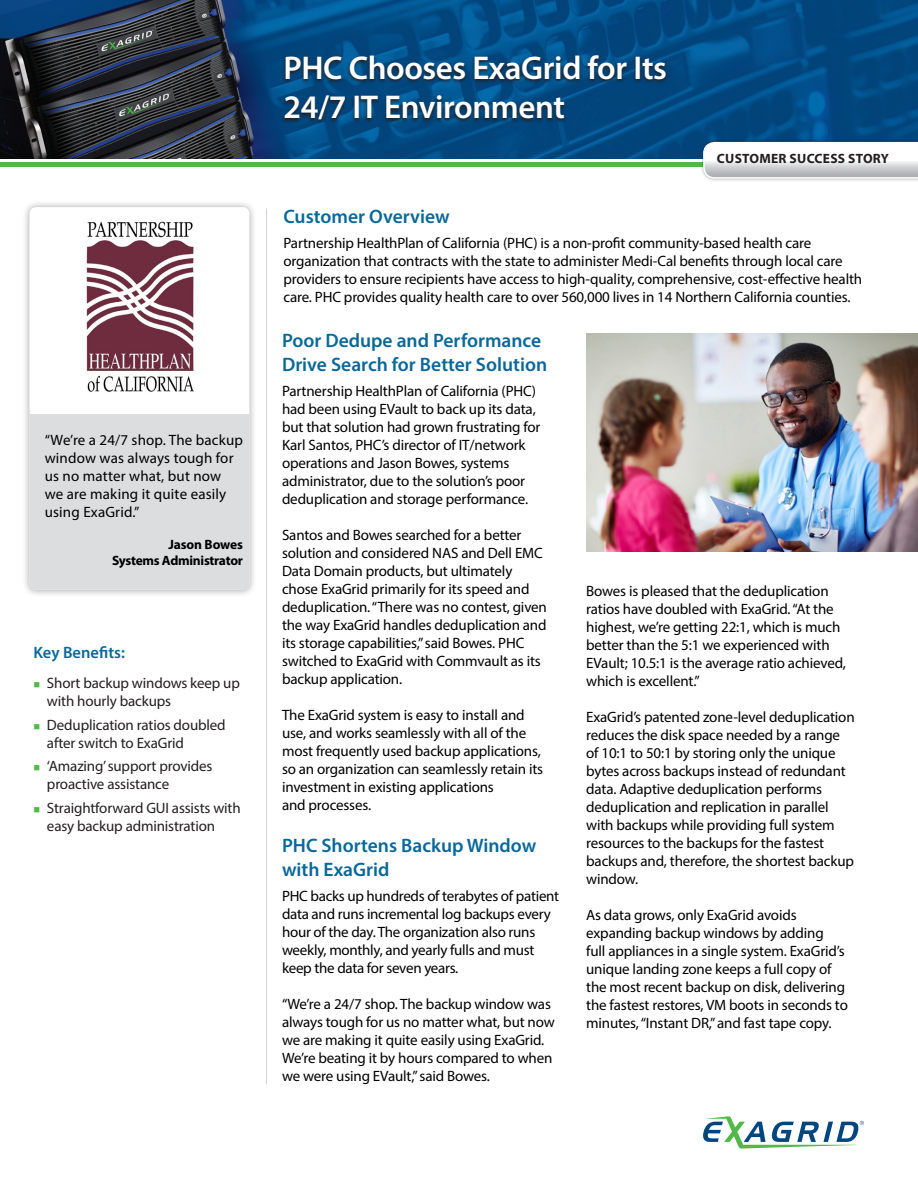
<style>
.page{position:relative;width:918px;height:1188px;background:#fff}
.page>*{position:absolute;margin:0;border:0;box-sizing:border-box;transform-origin:0 0}
.Headline{font:600 33px "Myriad Pro";letter-spacing:-.01em;color:#fff}
.Blue_Paragraph_heade{font:600 19.5px/24px "Myriad Pro";color:#086899}
.Key_Benefits_headlin{font:600 16.5px "Myriad Pro";color:#086899}
.Blue_Paragraph_heade-2{font:15px/18px "Myriad Pro";letter-spacing:-.01em;color:#000}
.Body_Copy{font:15px/18px "Myriad Pro";letter-spacing:-.01em;color:#000}
.t1{font:15px/18px "Myriad Pro";letter-spacing:-.01em;color:#231f20}
.Customer_Quote{font:15px/18px "Myriad Pro";letter-spacing:.01em;color:#000}
.Customer_Quote-2{font:700 13.5px/15.8px "Myriad Pro";letter-spacing:-.02em;color:#000;text-align:right}
.t2{font:700 13.5px "Myriad Pro";letter-spacing:.02em;color:#231f20}
</style>
<div class="page">
<svg style="left:703px;top:1116px;width:161px;height:33px"></svg>
<div style="left:0;top:162px;width:918px;height:5px;background:#51b948"></div>
<img style="left:0;top:0;width:918px;height:159px">
<div style="left:700px;top:139px;width:218px;height:43px;background:#231f20;opacity:.4"></div>
<svg style="left:703px;top:142px;width:215px;height:37px"></svg>
<svg style="left:281px;top:54px;width:389px;height:71px;background:#084370"></svg>
<hr style="left:266px;top:208px;width:1px;height:876px;background:#d1d2d4">
<div style="left:22px;top:199px;width:235px;height:398px;background:#231f20;opacity:.4"></div>
<div style="left:30px;top:207px;width:219px;height:383px;background:#fff;border-radius:7px"></div>
<div style="left:30px;top:415px;width:219px;height:175px;background:#dcdddf"></div>
<img style="left:586px;top:334px;width:332px;height:217px">
<img style="left:86px;top:221px;width:108px;height:171px">
<p class="Customer_Quote" style="left:45px;top:431px;width:200px">“We’re a 24/7 shop. The backup window was always tough for us no matter what, but now we are making it quite easily using ExaGrid.”</p>
<p class="Customer_Quote-2" style="left:112px;top:536px;width:132px">Jason Bowes<br>Systems Administrator</p>
<p class="Key_Benefits_headlin" style="left:33px;top:642px;width:93px">Key Benefits:</p>
<p class="t1" style="left:47px;top:674px;width:194px">Short backup windows keep up with hourly backups</p>
<p class="t1" style="left:47px;top:716px;width:180px">Deduplication ratios doubled after switch to ExaGrid</p>
<p class="t1" style="left:47px;top:757px;width:167px">‘Amazing’ support provides proactive assistance</p>
<p class="t1" style="left:47px;top:798px;width:195px">Straightforward GUI assists with easy backup administration</p>
<p class="Headline" style="left:284px;top:47px;width:385px">PHC Chooses ExaGrid for Its</p>
<p class="Headline" style="left:284px;top:86px;width:283px">24/7 IT Environment</p>
<p class="t2" style="left:717px;top:150px;width:174px">CUSTOMER SUCCESS STORY</p>
<p class="Blue_Paragraph_heade" style="left:284px;top:204px;width:168px">Customer Overview</p>
<p class="Body_Copy" style="left:284px;top:234px;width:580px">Partnership HealthPlan of California (PHC) is a non-profit community-based health care organization that contracts with the state to administer Medi-Cal benefits through local care providers to ensure recipients have access to high-quality, comprehensive, cost-effective health care. PHC provides quality health care to over 560,000 lives in 14 Northern California counties.</p>
<p class="Blue_Paragraph_heade" style="left:282px;top:328px;width:267px">Poor Dedupe and Performance<br>Drive Search for Better Solution</p>
<p class="Blue_Paragraph_heade-2" style="left:282px;top:382px;width:260px">Partnership HealthPlan of California (PHC) had been using EVault to back up its data, but that solution had grown frustrating for Karl Santos, PHC’s director of IT/network operations and Jason Bowes, systems administrator, due to the solution’s poor deduplication and storage performance.</p>
<p class="Blue_Paragraph_heade-2" style="left:282px;top:526px;width:266px">Santos and Bowes searched for a better solution and considered NAS and Dell EMC Data Domain products, but ultimately chose ExaGrid primarily for its speed and deduplication. “There was no contest, given the way ExaGrid handles deduplication and its storage capabilities,” said Bowes. PHC switched to ExaGrid with Commvault as its backup application.</p>
<p class="Blue_Paragraph_heade-2" style="left:282px;top:706px;width:263px">The ExaGrid system is easy to install and use, and works seamlessly with all of the most frequently used backup applications, so an organization can seamlessly retain its investment in existing applications<br>and processes.</p>
<p class="Blue_Paragraph_heade" style="left:282px;top:833px;width:256px">PHC Shortens Backup Window with ExaGrid</p>
<p class="Blue_Paragraph_heade-2" style="left:282px;top:886px;width:279px">PHC backs up hundreds of terabytes of patient data and runs incremental log backups every hour of the day. The organization also runs weekly, monthly, and yearly fulls and must keep the data for seven years.</p>
<p class="Blue_Paragraph_heade-2" style="left:282px;top:994px;width:274px">“We’re a 24/7 shop. The backup window was always tough for us no matter what, but now we are making it quite easily using ExaGrid.<br>We’re beating it by hours compared to when we were using EVault,” said Bowes.</p>
<p class="Blue_Paragraph_heade-2" style="left:586px;top:582px;width:261px">Bowes is pleased that the deduplication ratios have doubled with ExaGrid. “At the highest, we’re getting 22:1, which is much better than the 5:1 we experienced with EVault; 10.5:1 is the average ratio achieved, which is excellent.”</p>
<p class="Blue_Paragraph_heade-2" style="left:586px;top:708px;width:270px">ExaGrid’s patented zone-level deduplication reduces the disk space needed by a range of 10:1 to 50:1 by storing only the unique bytes across backups instead of redundant data. Adaptive deduplication performs deduplication and replication in parallel with backups while providing full system resources to the backups for the fastest backups and, therefore, the shortest backup window.</p>
<p class="Blue_Paragraph_heade-2" style="left:586px;top:906px;width:263px">As data grows, only ExaGrid avoids expanding backup windows by adding<br>full appliances in a single system. ExaGrid’s unique landing zone keeps a full copy of the most recent backup on disk, delivering the fastest restores, VM boots in seconds to minutes, “Instant DR,” and fast tape copy.</p>
</div>
